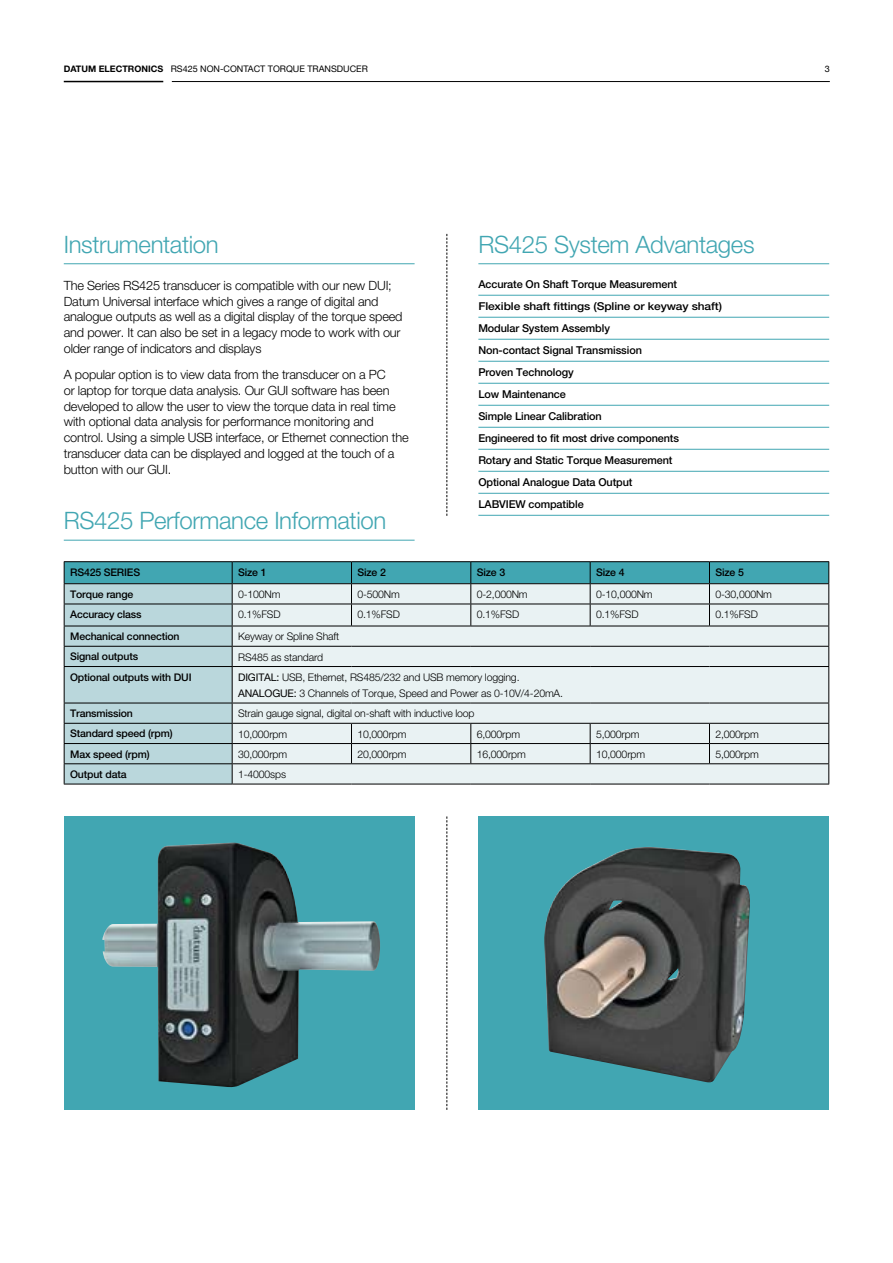
<style>
.page{position:relative;width:893px;height:1263px;background:#fff}
.page>*{position:absolute;margin:0;border:0;box-sizing:border-box;transform-origin:0 0}
.t1{font:300 24px "Helvetica Neue";letter-spacing:-.015em;color:#41a6b2}
.t2{font:300 12.75px/15.8px "Helvetica Neue";letter-spacing:-.015em;color:#000}
.t3{font:500 10.8px/22px "Helvetica Neue";letter-spacing:-.01em;color:#000}
.t4{font:300 10.5px/16.2px "Helvetica Neue";letter-spacing:-.015em;color:#000}
.t5{font:500 10.5px "Helvetica Neue";letter-spacing:-.015em;color:#000}
.t6{font:9px "Helvetica Neue";color:#000}
.s1{font-weight:700}
.s2{font-weight:400}
</style>
<div class="page">
<hr style="left:64px;top:81px;width:99px;height:1px;background:#000">
<hr style="left:172px;top:81px;width:658px;height:1px;background:#000">
<hr style="left:478px;top:263px;width:351px;height:1px;background:#41a6b2">
<hr style="left:478px;top:295px;width:351px;height:1px;background:#41a6b2">
<hr style="left:478px;top:317px;width:351px;height:1px;background:#41a6b2">
<hr style="left:478px;top:339px;width:351px;height:1px;background:#41a6b2">
<hr style="left:478px;top:361px;width:351px;height:1px;background:#41a6b2">
<hr style="left:478px;top:383px;width:351px;height:1px;background:#41a6b2">
<hr style="left:478px;top:405px;width:351px;height:1px;background:#41a6b2">
<hr style="left:478px;top:427px;width:351px;height:1px;background:#41a6b2">
<hr style="left:478px;top:449px;width:351px;height:1px;background:#41a6b2">
<hr style="left:478px;top:471px;width:351px;height:1px;background:#41a6b2">
<hr style="left:478px;top:493px;width:351px;height:1px;background:#41a6b2">
<hr style="left:478px;top:515px;width:351px;height:1px;background:#41a6b2">
<hr style="left:64px;top:540px;width:351px;height:1px;background:#41a6b2">
<div style="left:478px;top:816px;width:351px;height:294px;background:#41a6b2"></div>
<img style="left:544px;top:847px;width:206px;height:236px">
<div style="left:64px;top:816px;width:351px;height:294px;background:#41a6b2"></div>
<img style="left:102px;top:843px;width:278px;height:244px">
<hr style="left:64px;top:263px;width:351px;height:1px;background:#41a6b2">
<svg style="left:446px;top:234px;width:1px;height:282px"></svg>
<svg style="left:446px;top:816px;width:1px;height:294px"></svg>
<hr style="left:232px;top:561px;width:119px;height:1px;background:#000">
<hr style="left:351px;top:561px;width:120px;height:1px;background:#000">
<hr style="left:471px;top:561px;width:119px;height:1px;background:#000">
<hr style="left:590px;top:561px;width:119px;height:1px;background:#000">
<hr style="left:709px;top:561px;width:120px;height:1px;background:#000">
<hr style="left:232px;top:784px;width:119px;height:1px;background:#000">
<hr style="left:351px;top:784px;width:120px;height:1px;background:#000">
<hr style="left:471px;top:784px;width:119px;height:1px;background:#000">
<hr style="left:590px;top:784px;width:119px;height:1px;background:#000">
<hr style="left:709px;top:784px;width:120px;height:1px;background:#000">
<hr style="left:64px;top:561px;width:168px;height:1px;background:#000">
<hr style="left:64px;top:784px;width:168px;height:1px;background:#000">
<svg style="left:64px;top:562px;width:765px;height:222px;background:#c5d9dc"></svg>
<hr style="left:64px;top:604px;width:168px;height:1px;background:#000">
<hr style="left:232px;top:604px;width:119px;height:1px;background:#000">
<hr style="left:351px;top:604px;width:120px;height:1px;background:#000">
<hr style="left:471px;top:604px;width:119px;height:1px;background:#000">
<hr style="left:590px;top:604px;width:119px;height:1px;background:#000">
<hr style="left:709px;top:604px;width:120px;height:1px;background:#000">
<p class="t6" style="left:64px;top:63px;width:306px"><span class="s1">DATUM ELECTRONICS</span> RS425 NON-CONTACT TORQUE TRANSDUCER</p>
<p class="t6" style="left:825px;top:63px;width:7px">3</p>
<h1 class="t1" style="left:64px;top:230px;width:156px">Instrumentation</h1>
<p class="t2" style="left:64px;top:277px;width:340px">The Series RS425 transducer is compatible with our new DUI; Datum Universal interface which gives a range of digital and analogue outputs as well as a digital display of the torque speed and power. It can also be set in a legacy mode to work with our older range of indicators and displays</p>
<p class="t2" style="left:64px;top:366px;width:346px">A popular option is to view data from the transducer on a PC<br>or laptop for torque data analysis. Our GUI software has been developed to allow the user to view the torque data in real time with optional data analysis for performance monitoring and control. Using a simple USB interface, or Ethernet connection the transducer data can be displayed and logged at the touch of a button with our GUI.</p>
<h1 class="t1" style="left:64px;top:506px;width:324px">RS425 Performance Information</h1>
<h1 class="t1" style="left:478px;top:230px;width:278px">RS425 System Advantages</h1>
<p class="t3" style="left:478px;top:273px;width:245px">Accurate On Shaft Torque Measurement<br>Flexible shaft fittings (Spline or keyway shaft)<br>Modular System Assembly<br>Non-contact Signal Transmission<br>Proven Technology<br>Low Maintenance<br>Simple Linear Calibration<br>Engineered to fit most drive components<br>Rotary and Static Torque Measurement<br>Optional Analogue Data Output<br>LABVIEW compatible</p>
<p class="t5" style="left:70px;top:566px;width:72px">RS425 SERIES</p>
<p class="t5" style="left:238px;top:566px;width:30px">Size 1</p>
<p class="t5" style="left:357px;top:566px;width:30px">Size 2</p>
<p class="t5" style="left:477px;top:566px;width:30px">Size 3</p>
<p class="t5" style="left:596px;top:566px;width:30px">Size 4</p>
<p class="t5" style="left:715px;top:566px;width:30px">Size 5</p>
<p class="t5" style="left:70px;top:588px;width:65px">Torque range</p>
<p class="t4" style="left:238px;top:586px;width:44px">0-100Nm</p>
<p class="t4" style="left:357px;top:586px;width:44px">0-500Nm</p>
<p class="t4" style="left:477px;top:586px;width:52px">0-2,000Nm</p>
<p class="t4" style="left:596px;top:586px;width:58px">0-10,000Nm</p>
<p class="t4" style="left:715px;top:586px;width:58px">0-30,000Nm</p>
<p class="t5" style="left:70px;top:608px;width:73px">Accuracy class</p>
<p class="t4" style="left:238px;top:606px;width:44px">0.1%FSD</p>
<p class="t4" style="left:357px;top:606px;width:44px">0.1%FSD</p>
<p class="t4" style="left:477px;top:606px;width:44px">0.1%FSD</p>
<p class="t4" style="left:596px;top:606px;width:44px">0.1%FSD</p>
<p class="t4" style="left:715px;top:606px;width:44px">0.1%FSD</p>
<p class="t5" style="left:70px;top:630px;width:111px">Mechanical connection</p>
<p class="t4" style="left:238px;top:628px;width:102px">Keyway or Spline Shaft</p>
<p class="t5" style="left:70px;top:650px;width:69px">Signal outputs</p>
<p class="t4" style="left:238px;top:648px;width:87px">RS485 as standard</p>
<p class="t5" style="left:70px;top:671px;width:123px">Optional outputs with DUI</p>
<p class="t4" style="left:238px;top:669px;width:326px"><span class="s2">DIGITAL:</span> USB, Ethernet, RS485/232 and USB memory logging.<br><span class="s2">ANALOGUE:</span> 3 Channels of Torque, Speed and Power as 0-10V/4-20mA.</p>
<p class="t5" style="left:70px;top:707px;width:64px">Transmission</p>
<p class="t4" style="left:238px;top:705px;width:238px">Strain gauge signal, digital on-shaft with inductive loop</p>
<p class="t5" style="left:70px;top:727px;width:104px">Standard speed (rpm)</p>
<p class="t4" style="left:238px;top:725px;width:50px">10,000rpm</p>
<p class="t4" style="left:357px;top:725px;width:50px">10,000rpm</p>
<p class="t4" style="left:477px;top:725px;width:45px">6,000rpm</p>
<p class="t4" style="left:596px;top:725px;width:45px">5,000rpm</p>
<p class="t4" style="left:715px;top:725px;width:45px">2,000rpm</p>
<p class="t5" style="left:70px;top:748px;width:81px">Max speed (rpm)</p>
<p class="t4" style="left:238px;top:746px;width:50px">30,000rpm</p>
<p class="t4" style="left:357px;top:746px;width:50px">20,000rpm</p>
<p class="t4" style="left:477px;top:746px;width:50px">16,000rpm</p>
<p class="t4" style="left:596px;top:746px;width:50px">10,000rpm</p>
<p class="t4" style="left:715px;top:746px;width:45px">5,000rpm</p>
<p class="t5" style="left:70px;top:768px;width:58px">Output data</p>
<p class="t4" style="left:238px;top:766px;width:49px">1-4000sps</p>
</div>
